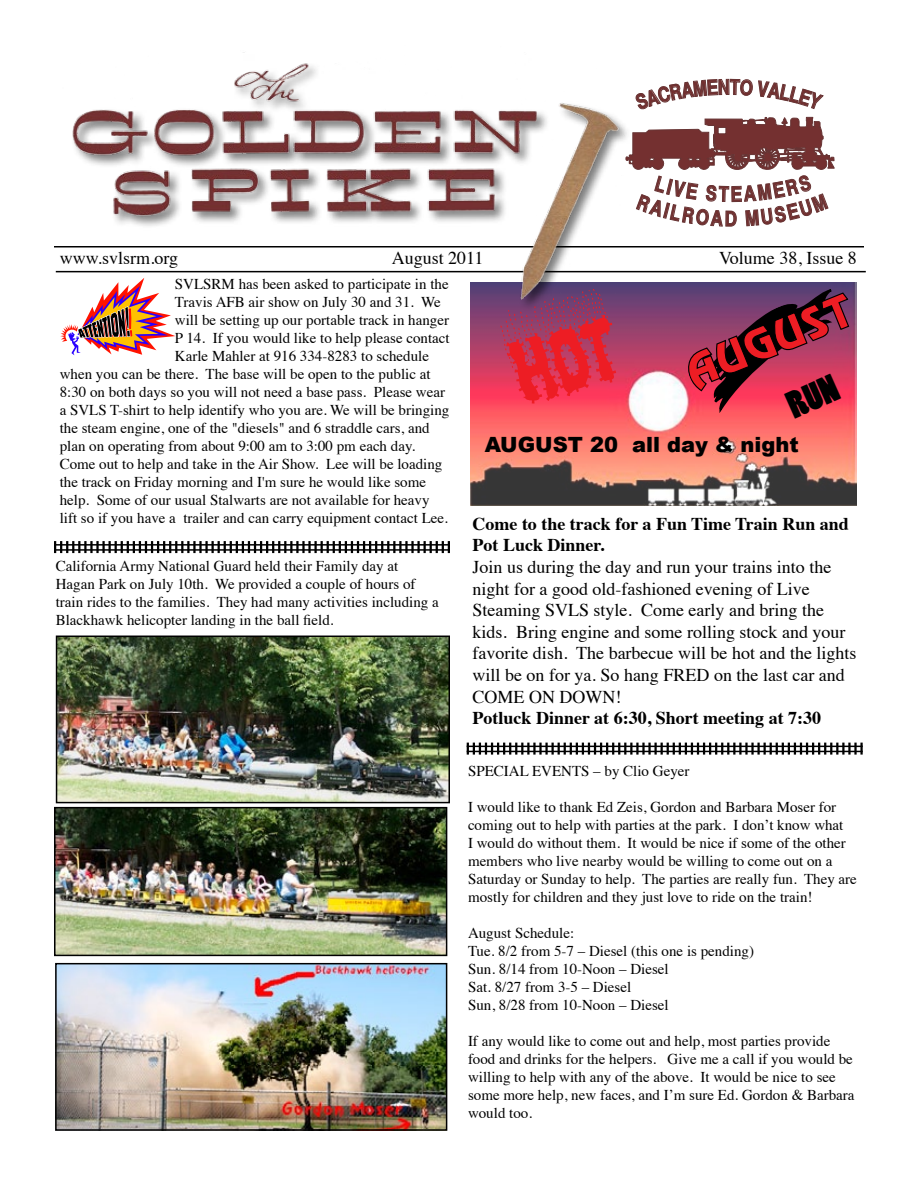
<style>
.page{position:relative;width:918px;height:1188px;background:#fff}
.page>*{position:absolute;margin:0;border:0;box-sizing:border-box;transform-origin:0 0}
.t1{font:900 21px "Arial";color:#000}
.t2{font:18px/21.6px "Times";color:#000}
.t3{font:700 18px/21.6px "Times";color:#000}
.t4{font:15px/18px "Times";color:#000}
</style>
<div class="page">
<img style="left:471px;top:283px;width:386px;height:222px">
<svg style="left:500px;top:312px;width:118px;height:97px;background:#d5324c"></svg>
<hr style="left:56px;top:271px;width:810px;height:1px;background:#000">
<hr style="left:54px;top:246px;width:810px;height:2px;background:#000">
<div style="left:71px;top:50px;width:560px;height:262px;background:#000;opacity:.51"></div>
<img style="left:57px;top:50px;width:572px;height:256px">
<svg style="left:467px;top:743px;width:396px;height:12px"></svg>
<hr style="left:467px;top:746px;width:396px;height:1px;background:#000">
<hr style="left:467px;top:751px;width:396px;height:1px;background:#000">
<svg style="left:54px;top:541px;width:396px;height:12px"></svg>
<hr style="left:54px;top:544px;width:396px;height:2px;background:#000">
<hr style="left:54px;top:549px;width:396px;height:2px;background:#000">
<img style="left:59px;top:639px;width:388px;height:161px">
<div style="left:56px;top:636px;width:394px;height:167px;border:2px solid #000"></div>
<img style="left:57px;top:810px;width:387px;height:143px">
<div style="left:54px;top:807px;width:393px;height:149px;border:2px solid #000"></div>
<img style="left:58px;top:966px;width:386px;height:162px">
<div style="left:55px;top:963px;width:392px;height:168px;border:2px solid #000"></div>
<svg style="left:60px;top:278px;width:115px;height:77px"></svg>
<svg style="left:687px;top:289px;width:163px;height:130px;background:#a5324c"></svg>
<svg style="left:625px;top:79px;width:210px;height:155px"></svg>
<p class="t2" style="left:60px;top:246px;width:120px">www.svlsrm.org</p>
<p class="t2" style="left:392px;top:246px;width:93px">August 2011</p>
<p class="t2" style="left:719px;top:246px;width:139px">Volume 38, Issue 8</p>
<p class="t4" style="left:175px;top:273px;width:275px">SVLSRM has been asked to participate in the</p>
<p class="t4" style="left:175px;top:291px;width:267px">Travis AFB air show on July 30 and 31. We</p>
<p class="t4" style="left:175px;top:309px;width:276px">will be setting up our portable track in hanger</p>
<p class="t4" style="left:175px;top:327px;width:276px">P 14. If you would like to help please contact</p>
<p class="t4" style="left:175px;top:345px;width:256px">Karle Mahler at 916 334-8283 to schedule</p>
<p class="t4" style="left:60px;top:363px;width:372px">when you can be there. The base will be open to the public at</p>
<p class="t4" style="left:60px;top:381px;width:387px">8:30 on both days so you will not need a base pass. Please wear</p>
<p class="t4" style="left:60px;top:399px;width:391px">a SVLS T-shirt to help identify who you are. We will be bringing</p>
<p class="t4" style="left:60px;top:417px;width:372px">the steam engine, one of the "diesels" and 6 straddle cars, and</p>
<p class="t4" style="left:60px;top:435px;width:357px">plan on operating from about 9:00 am to 3:00 pm each day.</p>
<p class="t4" style="left:60px;top:453px;width:384px">Come out to help and take in the Air Show. Lee will be loading</p>
<p class="t4" style="left:60px;top:471px;width:368px">the track on Friday morning and I'm sure he would like some</p>
<p class="t4" style="left:60px;top:489px;width:371px">help. Some of our usual Stalwarts are not available for heavy</p>
<p class="t4" style="left:60px;top:507px;width:390px">lift so if you have a trailer and can carry equipment contact Lee.</p>
<h1 class="t1" style="left:485px;top:429px;width:316px">AUGUST 20 all day &amp; night</h1>
<p class="t3" style="left:473px;top:511px;width:378px">Come to the track for a Fun Time Train Run and<br>Pot Luck Dinner.</p>
<p class="t2" style="left:473px;top:555px;width:386px">Join us during the day and run your trains into the night for a good old-fashioned evening of Live Steaming SVLS style. Come early and bring the kids. Bring engine and some rolling stock and your favorite dish. The barbecue will be hot and the lights will be on for ya. So hang FRED on the last car and COME ON DOWN!</p>
<p class="t3" style="left:473px;top:705px;width:350px">Potluck Dinner at 6:30, Short meeting at 7:30</p>
<p class="t4" style="left:56px;top:556px;width:384px">California Army National Guard held their Family day at Hagan Park on July 10th. We provided a couple of hours of train rides to the families. They had many activities including a Blackhawk helicopter landing in the ball field.</p>
<p class="t4" style="left:468px;top:761px;width:223px">SPECIAL EVENTS – by Clio Geyer</p>
<p class="t4" style="left:468px;top:797px;width:390px">I would like to thank Ed Zeis, Gordon and Barbara Moser for coming out to help with parties at the park. I don’t know what<br>I would do without them. It would be nice if some of the other members who live nearby would be willing to come out on a Saturday or Sunday to help. The parties are really fun. They are mostly for children and they just love to ride on the train!</p>
<p class="t4" style="left:468px;top:923px;width:288px">August Schedule:<br>Tue. 8/2 from 5-7 – Diesel (this one is pending)<br>Sun. 8/14 from 10-Noon – Diesel<br>Sat. 8/27 from 3-5 – Diesel<br>Sun, 8/28 from 10-Noon – Diesel</p>
<p class="t4" style="left:468px;top:1031px;width:388px">If any would like to come out and help, most parties provide food and drinks for the helpers. Give me a call if you would be willing to help with any of the above. It would be nice to see some more help, new faces, and I’m sure Ed. Gordon &amp; Barbara would too.</p>
</div>
